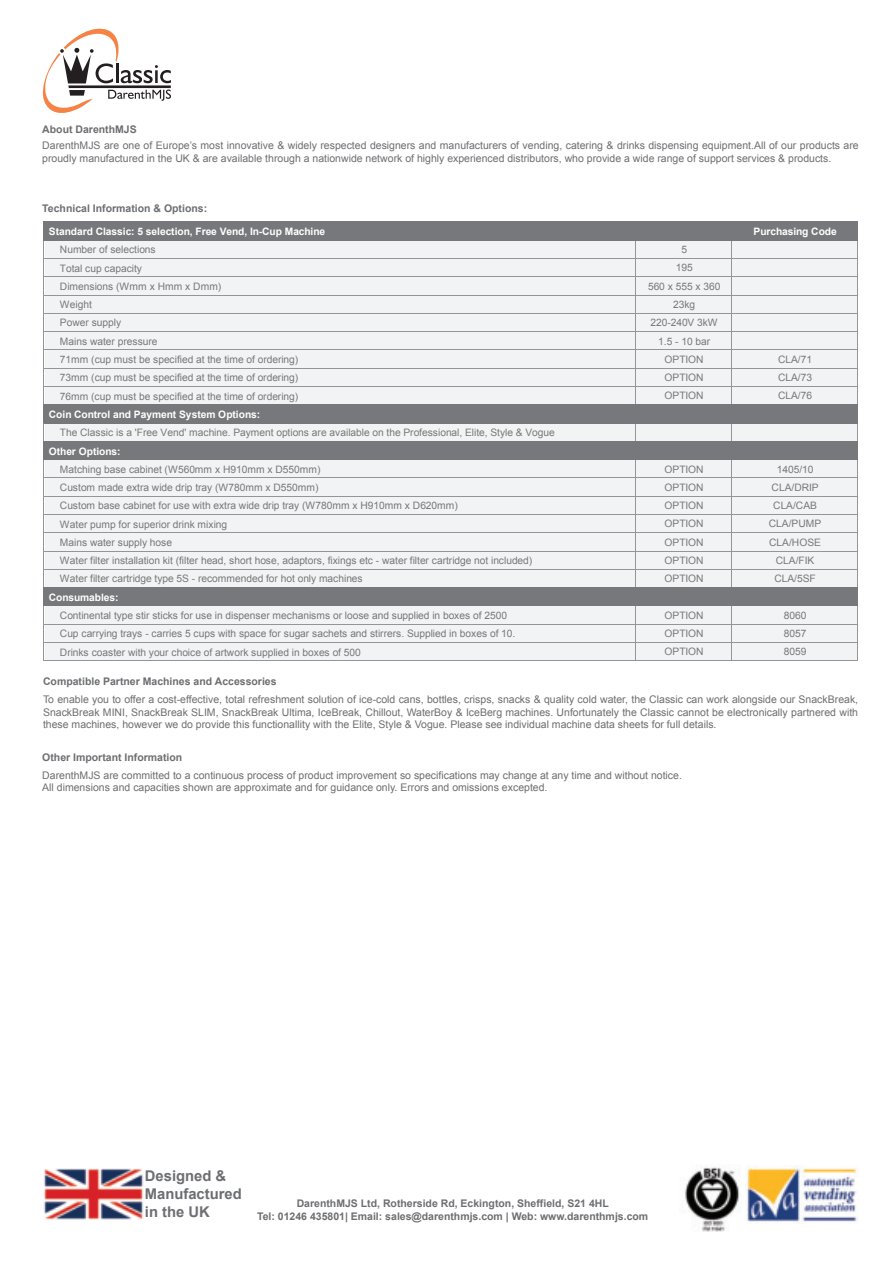
<style>
.page{position:relative;width:893px;height:1263px;background:#fff}
.page>*{position:absolute;margin:0;border:0;box-sizing:border-box;transform-origin:0 0}
.t1{font:700 14.85px/18px "Arial";color:#6d6e71}
.t2{font:10.5px/12.6px "Arial";color:#6d6e71}
.t3{font:700 10.5px/12.6px "Arial";color:#6d6e71;text-align:center}
.t4{font:10.2px "Arial";letter-spacing:-.005em;color:#77787b}
.t5{font:700 10.2px "Arial";letter-spacing:-.005em;color:#fff}
</style>
<div class="page">
<svg style="left:42px;top:28px;width:129px;height:85px"></svg>
<img style="left:44px;top:1168px;width:100px;height:51px">
<div style="left:44px;top:222px;width:813px;height:18px;background:#77787b"></div>
<div style="left:45px;top:240px;width:812px;height:165px;background:#f2f3f4"></div>
<div style="left:43px;top:405px;width:814px;height:18px;background:#77787b"></div>
<div style="left:45px;top:423px;width:812px;height:19px;background:#f2f3f4"></div>
<div style="left:44px;top:441px;width:813px;height:19px;background:#77787b"></div>
<div style="left:45px;top:460px;width:812px;height:128px;background:#f2f3f4"></div>
<div style="left:44px;top:588px;width:813px;height:18px;background:#77787b"></div>
<div style="left:45px;top:606px;width:812px;height:55px;background:#f2f3f4"></div>
<svg style="left:43px;top:222px;width:1px;height:19px"></svg>
<svg style="left:857px;top:223px;width:1px;height:17px"></svg>
<hr style="left:43px;top:241px;width:1px;height:163px;background:#939598">
<hr style="left:635px;top:241px;width:1px;height:163px;background:#939598">
<hr style="left:731px;top:241px;width:1px;height:163px;background:#939598">
<hr style="left:857px;top:241px;width:1px;height:163px;background:#939598">
<svg style="left:43px;top:404px;width:1px;height:56px"></svg>
<svg style="left:635px;top:424px;width:1px;height:17px"></svg>
<svg style="left:731px;top:424px;width:1px;height:17px"></svg>
<svg style="left:857px;top:405px;width:1px;height:54px"></svg>
<hr style="left:43px;top:460px;width:1px;height:127px;background:#939598">
<hr style="left:635px;top:460px;width:1px;height:127px;background:#939598">
<hr style="left:731px;top:460px;width:1px;height:127px;background:#939598">
<hr style="left:857px;top:460px;width:1px;height:127px;background:#939598">
<svg style="left:43px;top:587px;width:1px;height:19px"></svg>
<svg style="left:857px;top:588px;width:1px;height:17px"></svg>
<hr style="left:43px;top:606px;width:1px;height:55px;background:#939598">
<hr style="left:635px;top:606px;width:1px;height:55px;background:#939598">
<hr style="left:731px;top:606px;width:1px;height:55px;background:#939598">
<hr style="left:857px;top:606px;width:1px;height:55px;background:#939598">
<hr style="left:44px;top:222px;width:814px;height:1px;background:#77787b">
<hr style="left:44px;top:240px;width:814px;height:1px;background:#77787b">
<hr style="left:44px;top:258px;width:814px;height:1px;background:#939598">
<hr style="left:44px;top:276px;width:814px;height:1px;background:#939598">
<hr style="left:44px;top:295px;width:814px;height:1px;background:#939598">
<hr style="left:44px;top:313px;width:814px;height:1px;background:#939598">
<hr style="left:44px;top:331px;width:814px;height:1px;background:#939598">
<hr style="left:44px;top:350px;width:814px;height:1px;background:#939598">
<hr style="left:44px;top:368px;width:814px;height:1px;background:#939598">
<hr style="left:44px;top:386px;width:814px;height:1px;background:#939598">
<hr style="left:44px;top:404px;width:814px;height:1px;background:#77787b">
<hr style="left:44px;top:423px;width:814px;height:1px;background:#77787b">
<hr style="left:44px;top:441px;width:814px;height:1px;background:#77787b">
<hr style="left:44px;top:459px;width:814px;height:1px;background:#77787b">
<hr style="left:44px;top:477px;width:814px;height:1px;background:#939598">
<hr style="left:44px;top:496px;width:814px;height:1px;background:#939598">
<hr style="left:44px;top:514px;width:814px;height:1px;background:#939598">
<hr style="left:44px;top:532px;width:814px;height:1px;background:#939598">
<hr style="left:44px;top:551px;width:814px;height:1px;background:#939598">
<hr style="left:44px;top:569px;width:814px;height:1px;background:#939598">
<hr style="left:44px;top:587px;width:814px;height:1px;background:#77787b">
<hr style="left:44px;top:605px;width:814px;height:1px;background:#77787b">
<hr style="left:44px;top:624px;width:814px;height:1px;background:#939598">
<hr style="left:44px;top:642px;width:814px;height:1px;background:#939598">
<hr style="left:44px;top:660px;width:814px;height:1px;background:#939598">
<img style="left:685px;top:1167px;width:61px;height:65px">
<img style="left:746px;top:1166px;width:113px;height:57px">
<p class="t3" style="left:42px;top:124px;width:96px">About DarenthMJS</p>
<p class="t2" style="left:42px;top:140px;width:818px">DarenthMJS are one of Europe’s most innovative &amp; widely respected designers and manufacturers of vending, catering &amp; drinks dispensing equipment.All of our products are proudly manufactured in the UK &amp; are available through a nationwide network of highly experienced distributors, who provide a wide range of support services &amp; products.</p>
<p class="t3" style="left:42px;top:203px;width:166px">Technical Information &amp; Options:</p>
<p class="t5" style="left:49px;top:228px;width:278px">Standard Classic: 5 selection, Free Vend, In-Cup Machine</p>
<p class="t5" style="left:753px;top:227px;width:85px">Purchasing Code</p>
<p class="t4" style="left:60px;top:246px;width:97px">Number of selections</p>
<p class="t4" style="left:681px;top:246px;width:7px">5</p>
<p class="t4" style="left:60px;top:264px;width:84px">Total cup capacity</p>
<p class="t4" style="left:676px;top:264px;width:18px">195</p>
<p class="t4" style="left:60px;top:282px;width:163px">Dimensions (Wmm x Hmm x Dmm)</p>
<p class="t4" style="left:648px;top:282px;width:74px">560 x 555 x 360</p>
<p class="t4" style="left:60px;top:301px;width:33px">Weight</p>
<p class="t4" style="left:673px;top:300px;width:23px">23kg</p>
<p class="t4" style="left:60px;top:319px;width:63px">Power supply</p>
<p class="t4" style="left:650px;top:319px;width:69px">220-240V 3kW</p>
<p class="t4" style="left:60px;top:337px;width:99px">Mains water pressure</p>
<p class="t4" style="left:658px;top:337px;width:53px">1.5 - 10 bar</p>
<p class="t4" style="left:60px;top:356px;width:240px">71mm (cup must be specified at the time of ordering)</p>
<p class="t4" style="left:664px;top:355px;width:41px">OPTION</p>
<p class="t4" style="left:778px;top:355px;width:36px">CLA/71</p>
<p class="t4" style="left:60px;top:374px;width:240px">73mm (cup must be specified at the time of ordering)</p>
<p class="t4" style="left:664px;top:374px;width:41px">OPTION</p>
<p class="t4" style="left:778px;top:374px;width:36px">CLA/73</p>
<p class="t4" style="left:60px;top:392px;width:240px">76mm (cup must be specified at the time of ordering)</p>
<p class="t4" style="left:664px;top:392px;width:41px">OPTION</p>
<p class="t4" style="left:778px;top:392px;width:36px">CLA/76</p>
<p class="t5" style="left:49px;top:411px;width:213px">Coin Control and Payment System Options:</p>
<p class="t4" style="left:60px;top:429px;width:496px">The Classic is a 'Free Vend' machine. Payment options are available on the Professional, Elite, Style &amp; Vogue</p>
<p class="t5" style="left:49px;top:447px;width:73px">Other Options:</p>
<p class="t4" style="left:60px;top:465px;width:262px">Matching base cabinet (W560mm x H910mm x D550mm)</p>
<p class="t4" style="left:664px;top:465px;width:41px">OPTION</p>
<p class="t4" style="left:777px;top:465px;width:38px">1405/10</p>
<p class="t4" style="left:60px;top:484px;width:260px">Custom made extra wide drip tray (W780mm x D550mm)</p>
<p class="t4" style="left:664px;top:483px;width:41px">OPTION</p>
<p class="t4" style="left:772px;top:483px;width:48px">CLA/DRIP</p>
<p class="t4" style="left:60px;top:502px;width:399px">Custom base cabinet for use with extra wide drip tray (W780mm x H910mm x D620mm)</p>
<p class="t4" style="left:664px;top:502px;width:41px">OPTION</p>
<p class="t4" style="left:773px;top:502px;width:45px">CLA/CAB</p>
<p class="t4" style="left:60px;top:520px;width:169px">Water pump for superior drink mixing</p>
<p class="t4" style="left:664px;top:520px;width:41px">OPTION</p>
<p class="t4" style="left:769px;top:520px;width:54px">CLA/PUMP</p>
<p class="t4" style="left:60px;top:538px;width:114px">Mains water supply hose</p>
<p class="t4" style="left:664px;top:538px;width:41px">OPTION</p>
<p class="t4" style="left:769px;top:538px;width:53px">CLA/HOSE</p>
<p class="t4" style="left:60px;top:557px;width:474px">Water filter installation kit (filter head, short hose, adaptors, fixings etc - water filter cartridge not included)</p>
<p class="t4" style="left:664px;top:556px;width:41px">OPTION</p>
<p class="t4" style="left:776px;top:556px;width:40px">CLA/FIK</p>
<p class="t4" style="left:60px;top:575px;width:304px">Water filter cartridge type 5S - recommended for hot only machines</p>
<p class="t4" style="left:664px;top:575px;width:41px">OPTION</p>
<p class="t4" style="left:774px;top:575px;width:43px">CLA/5SF</p>
<p class="t5" style="left:49px;top:593px;width:71px">Consumables:</p>
<p class="t4" style="left:60px;top:611px;width:449px">Continental type stir sticks for use in dispenser mechanisms or loose and supplied in boxes of 2500</p>
<p class="t4" style="left:664px;top:611px;width:41px">OPTION</p>
<p class="t4" style="left:784px;top:611px;width:24px">8060</p>
<p class="t4" style="left:60px;top:630px;width:457px">Cup carrying trays - carries 5 cups with space for sugar sachets and stirrers. Supplied in boxes of 10.</p>
<p class="t4" style="left:664px;top:630px;width:41px">OPTION</p>
<p class="t4" style="left:784px;top:630px;width:24px">8057</p>
<p class="t4" style="left:60px;top:648px;width:302px">Drinks coaster with your choice of artwork supplied in boxes of 500</p>
<p class="t4" style="left:664px;top:648px;width:41px">OPTION</p>
<p class="t4" style="left:784px;top:648px;width:24px">8059</p>
<p class="t3" style="left:43px;top:676px;width:235px">Compatible Partner Machines and Accessories</p>
<p class="t2" style="left:43px;top:694px;width:817px;text-align:justify">To enable you to offer a cost-effective, total refreshment solution of ice-cold cans, bottles, crisps, snacks &amp; quality cold water, the Classic can work alongside our SnackBreak, SnackBreak MINI, SnackBreak SLIM, SnackBreak Ultima, IceBreak, Chillout, WaterBoy &amp; IceBerg machines. Unfortunately the Classic cannot be electronically partnered with these machines, however we do provide this functionallity with the Elite, Style &amp; Vogue. Please see individual machine data sheets for full details.</p>
<p class="t3" style="left:42px;top:752px;width:142px">Other Important Information</p>
<p class="t2" style="left:42px;top:770px;width:641px">DarenthMJS are committed to a continuous process of product improvement so specifications may change at any time and without notice.<br>All dimensions and capacities shown are approximate and for guidance only. Errors and omissions excepted.</p>
<h1 class="t1" style="left:145px;top:1168px;width:98px">Designed &amp;<br>Manufactured in the UK</h1>
<p class="t3" style="left:257px;top:1198px;width:393px">DarenthMJS Ltd, Rotherside Rd, Eckington, Sheffield, S21 4HL<br>Tel: 01246 435801| Email: sales@darenthmjs.com | Web: www.darenthmjs.com</p>
</div>
